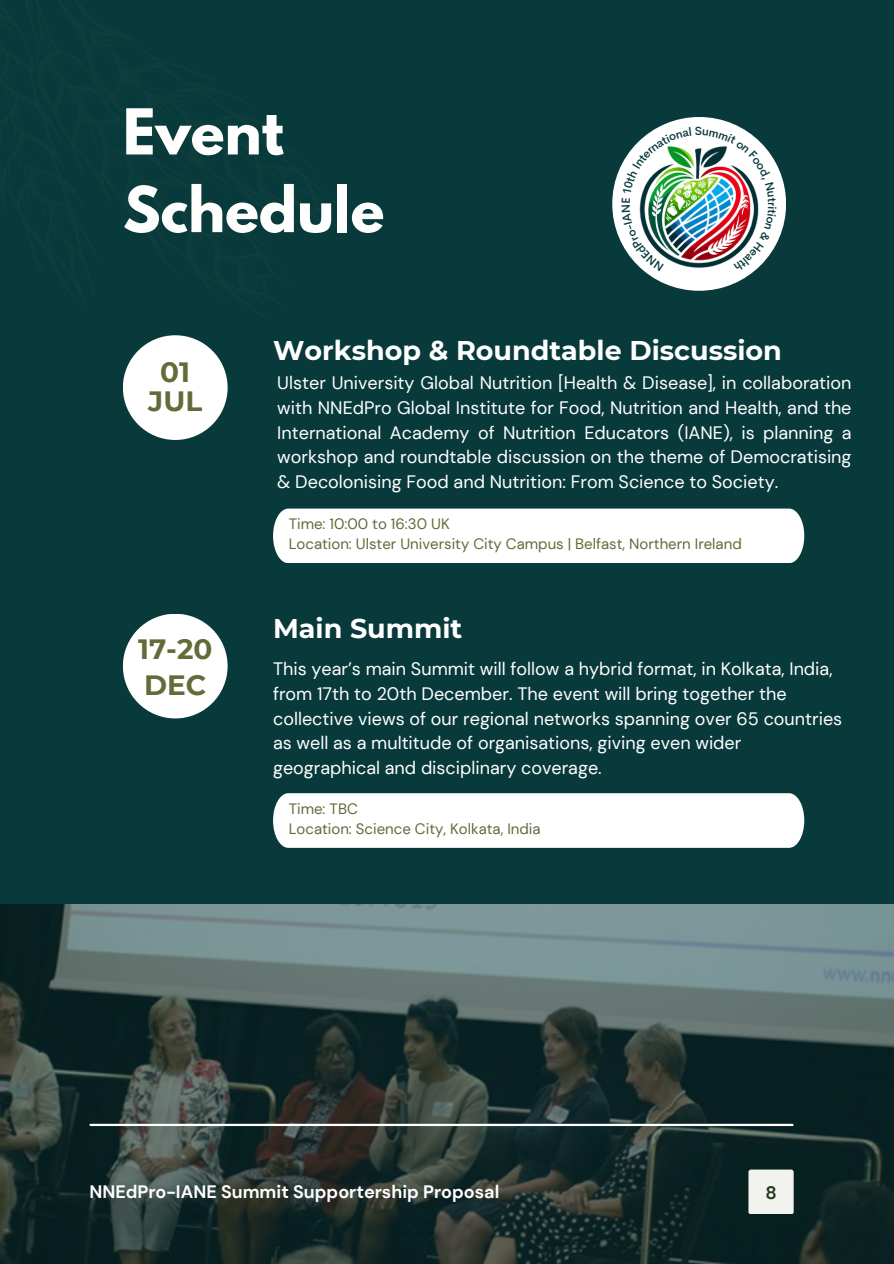
<style>
.page{position:relative;width:894px;height:1264px;background:#fff}
.page>*{position:absolute;margin:0;border:0;box-sizing:border-box;transform-origin:0 0}
.t1{font:700 55.95px/77.7px "League Spartan";color:#fff}
.t2{font:700 27.9px "Montserrat";color:#616c39}
.t3{font:700 27px "Montserrat";color:#fff}
.t4{font:18px/24.8px "DM Sans";color:#fff;text-align:justify}
.t5{font:700 18px "DM Sans";color:#fff}
.t6{font:700 18px "DM Sans";color:#2b391f}
.t7{font:15px/20.2px "DM Sans";color:#616c39}
.t8{font:500 11.7px "Cerebri Sans";color:#093a3b}
</style>
<div class="page">
<div style="left:0;top:0;width:893px;height:1263px;background:#093a3b"></div>
<img style="left:0;top:904px;width:893px;height:359px">
<div style="left:748px;top:1169px;width:45px;height:45px;background:#f2f3ee;border-radius:2px"></div>
<hr style="left:90px;top:1123px;width:702px;height:2px;background:#fff">
<div style="left:123px;top:335px;width:104px;height:105px;background:#fff;border-radius:50%"></div>
<div style="left:123px;top:613px;width:104px;height:105px;background:#fff;border-radius:50%"></div>
<div style="left:273px;top:508px;width:531px;height:55px;background:#fff"></div>
<div style="left:273px;top:793px;width:531px;height:54px;background:#fff"></div>
<div style="left:612px;top:117px;width:173px;height:174px;background:#fff;border-radius:50%"></div>
<img style="left:644px;top:148px;width:109px;height:135px">
<img style="left:621px;top:127px;width:70px;height:144px">
<img style="left:702px;top:129px;width:74px;height:143px">
<p class="t1" style="left:123px;top:100px;width:263px">Event<br>Schedule</p>
<p class="t8" style="left:694px;top:124px;width:9px">S</p>
<h3 class="t2" style="left:160px;top:355px;width:31px">01</h3>
<h6 class="t2" style="left:148px;top:384px;width:55px">JUL</h6>
<h5 class="t2" style="left:138px;top:631px;width:76px">17-20</h5>
<h2 class="t2" style="left:144px;top:668px;width:64px">DEC</h2>
<h3 class="t3" style="left:273px;top:333px;width:510px">Workshop &amp; Roundtable Discussion</h3>
<p class="t4" style="left:277px;top:370px;width:575px">Ulster University Global Nutrition [Health &amp; Disease], in collaboration with NNEdPro Global Institute for Food, Nutrition and Health, and the International Academy of Nutrition Educators (IANE), is planning a workshop and roundtable discussion on the theme of Democratising &amp; Decolonising Food and Nutrition: From Science to Society.</p>
<p class="t7" style="left:288px;top:514px;width:454px">Time: 10:00 to 16:30 UK<br>Location: Ulster University City Campus | Belfast, Northern Ireland</p>
<h3 class="t3" style="left:273px;top:612px;width:191px">Main Summit</h3>
<h2 class="t4" style="left:273px;top:656px;width:570px;text-align:left">This year’s main Summit will follow a hybrid format, in Kolkata, India, from 17th to 20th December. The event will bring together the collective views of our regional networks spanning over 65 countries as well as a multitude of organisations, giving even wider geographical and disciplinary coverage.</h2>
<h1 class="t7" style="left:288px;top:798px;width:253px">Time: TBC<br>Location: Science City, Kolkata, India</h1>
<p class="t5" style="left:89px;top:1179px;width:411px">NNEdPro-IANE Summit Supportership Proposal</p>
<h5 class="t6" style="left:765px;top:1180px;width:13px">8</h5>
</div>
